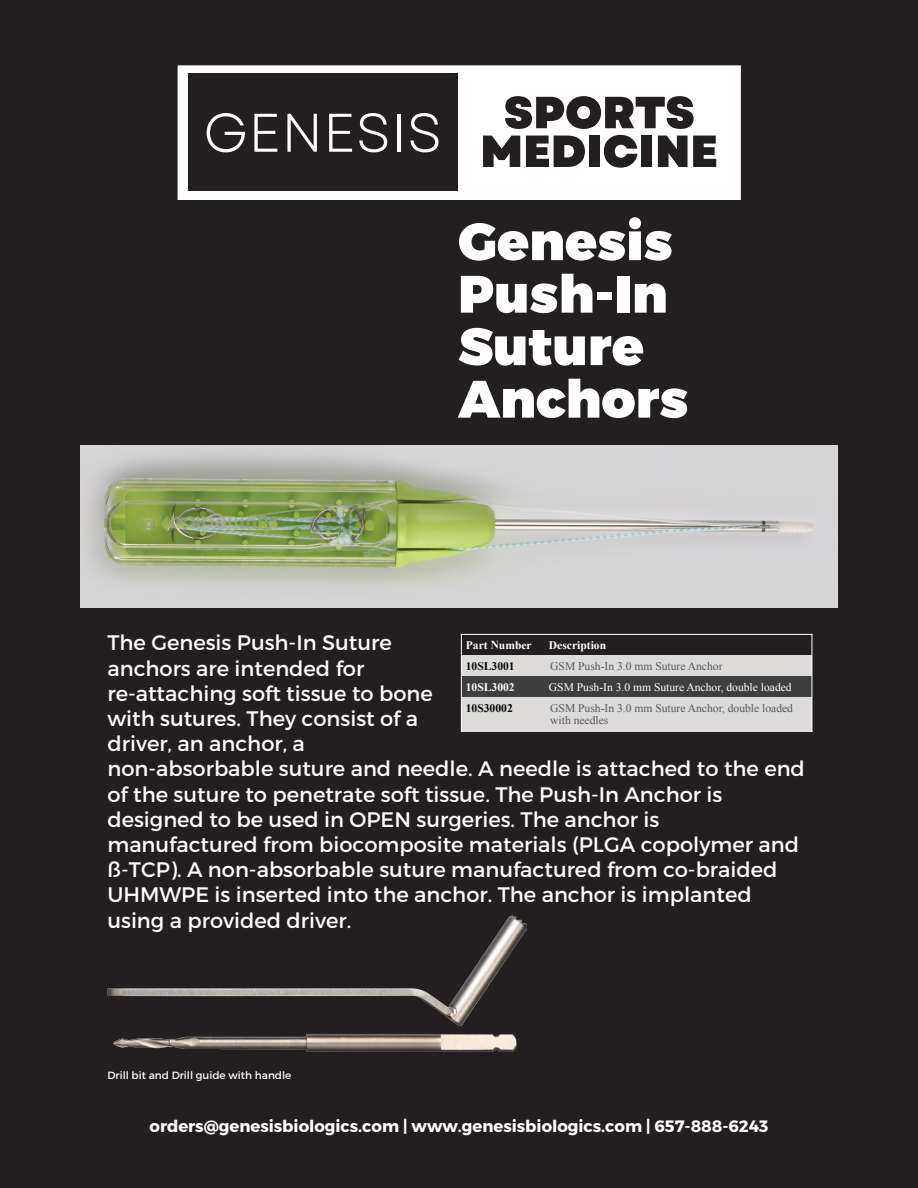
<style>
.page{position:relative;width:918px;height:1188px;background:#231f20}
.page>*{position:absolute;margin:0;border:0;box-sizing:border-box;transform-origin:0 0}
.t1{font:900 52.5px/52.5px "Montserrat";color:#fff}
.t2{font:21px/25.2px "Montserrat";color:#fff}
.t3{font:700 16.5px "Montserrat";color:#fff}
.t4{font:11.55px/12.6px "Times New Roman";color:#57585a}
.t5{font:11.55px "Times New Roman";color:#fff}
.t6{font:700 11.55px "Times New Roman";color:#fff}
.t7{font:700 11.55px "Times New Roman";color:#040503}
.t8{font:10.5px "Montserrat";color:#fff}
</style>
<div class="page">
<img style="left:81px;top:446px;width:756px;height:161px">
<div style="left:173px;top:61px;width:573px;height:144px;background:#fff;border:5px solid #231f20"></div>
<div style="left:188px;top:73px;width:270px;height:118px;background:#231f20"></div>
<svg style="left:505px;top:96px;width:189px;height:33px"></svg>
<svg style="left:483px;top:136px;width:37px;height:31px"></svg>
<svg style="left:526px;top:136px;width:59px;height:31px"></svg>
<div style="left:589px;top:136px;width:11px;height:31px;background:#231f20"></div>
<svg style="left:604px;top:135px;width:33px;height:33px"></svg>
<div style="left:641px;top:136px;width:11px;height:31px;background:#231f20"></div>
<svg style="left:658px;top:136px;width:58px;height:31px"></svg>
<svg style="left:207px;top:113px;width:38px;height:39px"></svg>
<svg style="left:254px;top:114px;width:23px;height:38px"></svg>
<svg style="left:287px;top:114px;width:30px;height:38px"></svg>
<svg style="left:329px;top:114px;width:23px;height:38px"></svg>
<svg style="left:359px;top:113px;width:28px;height:39px"></svg>
<hr style="left:397px;top:114px;width:4px;height:38px;background:#fff">
<svg style="left:411px;top:113px;width:27px;height:39px"></svg>
<div style="left:461px;top:655px;width:83px;height:22px;background:#dcdbda"></div>
<div style="left:544px;top:655px;width:268px;height:22px;background:#dcdbda"></div>
<div style="left:461px;top:677px;width:83px;height:21px;background:#3e3e3f"></div>
<div style="left:544px;top:677px;width:268px;height:21px;background:#3e3e3f"></div>
<div style="left:461px;top:698px;width:83px;height:33px;background:#dcdbda"></div>
<div style="left:544px;top:698px;width:268px;height:33px;background:#dcdbda"></div>
<svg style="left:491px;top:641px;width:8px;height:8px"></svg>
<hr style="left:461px;top:634px;width:1px;height:98px;background:#fff">
<hr style="left:812px;top:634px;width:1px;height:98px;background:#fff">
<hr style="left:461px;top:634px;width:351px;height:1px;background:#fff">
<hr style="left:461px;top:731px;width:351px;height:1px;background:#fff">
<img style="left:108px;top:916px;width:418px;height:136px">
<h1 class="t1" style="left:458px;top:217px;width:232px">Genesis<br>Push-In<br>Suture<br>Anchors</h1>
<p class="t2" style="left:107px;top:630px;width:699px">The Genesis Push-In Suture<br>anchors are intended for<br>re-attaching soft tissue to bone<br>with sutures. They consist of a<br>driver, an anchor, a<br>non-absorbable suture and needle. A needle is attached to the end of the suture to penetrate soft tissue. The Push-In Anchor is designed to be used in OPEN surgeries. The anchor is manufactured from biocomposite materials (PLGA copolymer and ß-TCP). A non-absorbable suture manufactured from co-braided UHMWPE is inserted into the anchor. The anchor is implanted using a provided driver.</p>
<p class="t6" style="left:466px;top:637px;width:67px">Part umber</p>
<p class="t6" style="left:549px;top:637px;width:59px">Description</p>
<p class="t7" style="left:466px;top:658px;width:50px">10SL3001</p>
<p class="t4" style="left:550px;top:659px;width:174px">GSM Push-In 3.0 mm Suture Anchor</p>
<p class="t6" style="left:466px;top:679px;width:50px">10SL3002</p>
<p class="t5" style="left:549px;top:679px;width:244px">GSM Push-In 3.0 mm Suture Anchor, double loaded</p>
<p class="t7" style="left:466px;top:700px;width:48px">10S30002</p>
<p class="t4" style="left:550px;top:701px;width:244px">GSM Push-In 3.0 mm Suture Anchor, double loaded with needles</p>
<p class="t8" style="left:107px;top:1069px;width:185px">Drill bit and Drill guide with handle</p>
<p class="t3" style="left:150px;top:1116px;width:620px">orders@genesisbiologics.com | www.genesisbiologics.com | 657-888-6243</p>
</div>
